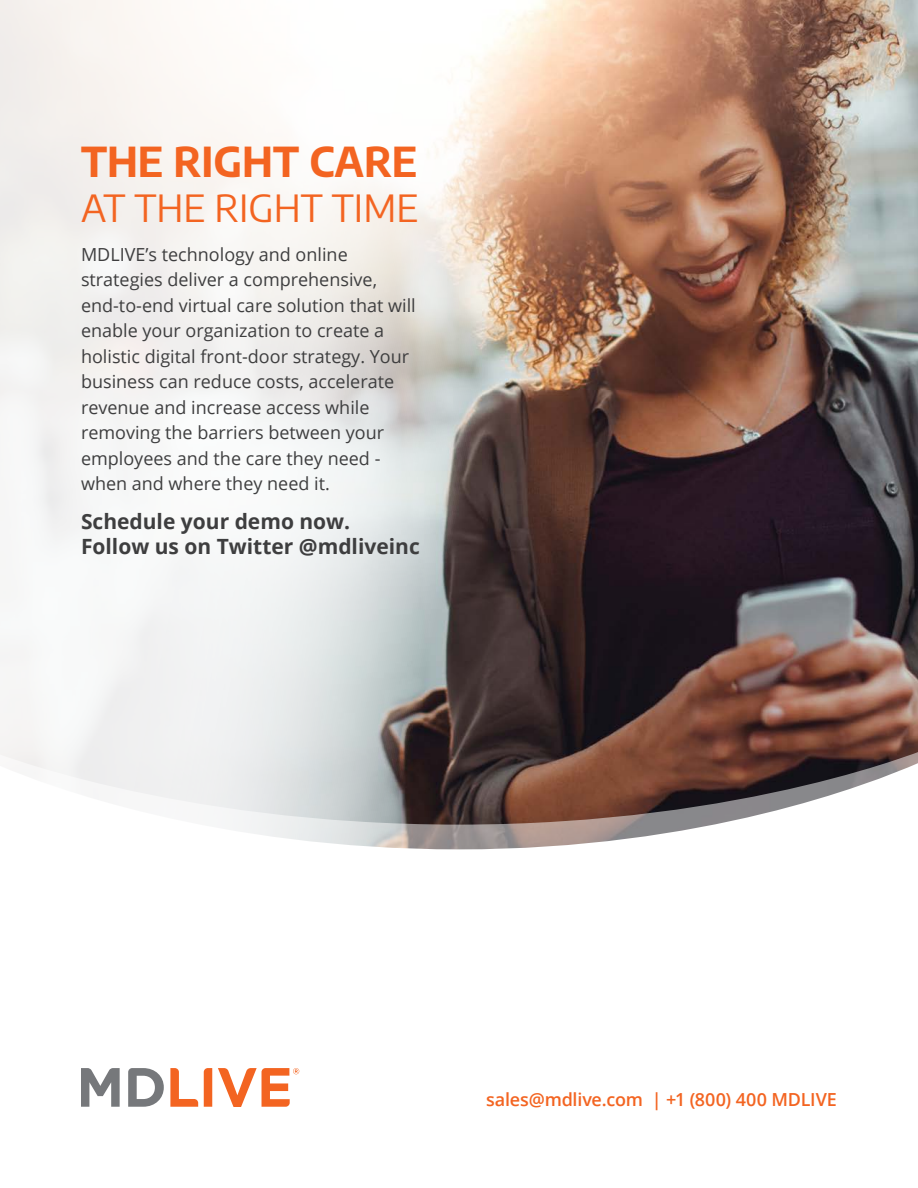
<style>
.page{position:relative;width:918px;height:1188px;background:#fff}
.page>*{position:absolute;margin:0;border:0;box-sizing:border-box;transform-origin:0 0}
.t1{font:700 40.5px "Encode Sans";color:#f36421}
.t2{font:37.5px "Encode Sans";color:#f36421}
.t3{font:700 21px/25.2px "Open Sans";color:#3e3e3f}
.t4{font:18px/25.5px "Open Sans";color:#3e3e3f}
.t5{font:600 18px "Open Sans";letter-spacing:-.01em;color:#f36421}
</style>
<div class="page">
<img style="left:558px;top:0;width:360px;height:747px">
<svg style="left:558px;top:747px;width:360px;height:99px"></svg>
<svg style="left:0;top:0;width:558px;height:850px"></svg>
<svg style="left:81px;top:1068px;width:39px;height:39px"></svg>
<svg style="left:128px;top:1068px;width:36px;height:39px"></svg>
<svg style="left:170px;top:1068px;width:28px;height:39px"></svg>
<svg style="left:204px;top:1068px;width:8px;height:39px"></svg>
<svg style="left:218px;top:1068px;width:81px;height:39px"></svg>
<p class="t1" style="left:81px;top:131px;width:338px">THE RIGHT CARE</p>
<p class="t2" style="left:81px;top:182px;width:339px">AT THE RIGHT TIME</p>
<p class="t4" style="left:81px;top:241px;width:336px">MDLIVE’s technology and online strategies deliver a comprehensive, end-to-end virtual care solution that will enable your organization to create a holistic digital front-door strategy. Your business can reduce costs, accelerate revenue and increase access while removing the barriers between your employees and the care they need - when and where they need it.</p>
<p class="t3" style="left:81px;top:508px;width:340px">Schedule your demo now.<br>Follow us on Twitter @mdliveinc</p>
<p class="t5" style="left:486px;top:1087px;width:352px">sales@mdlive.com | +1 (800) 400 MDLIVE</p>
</div>
